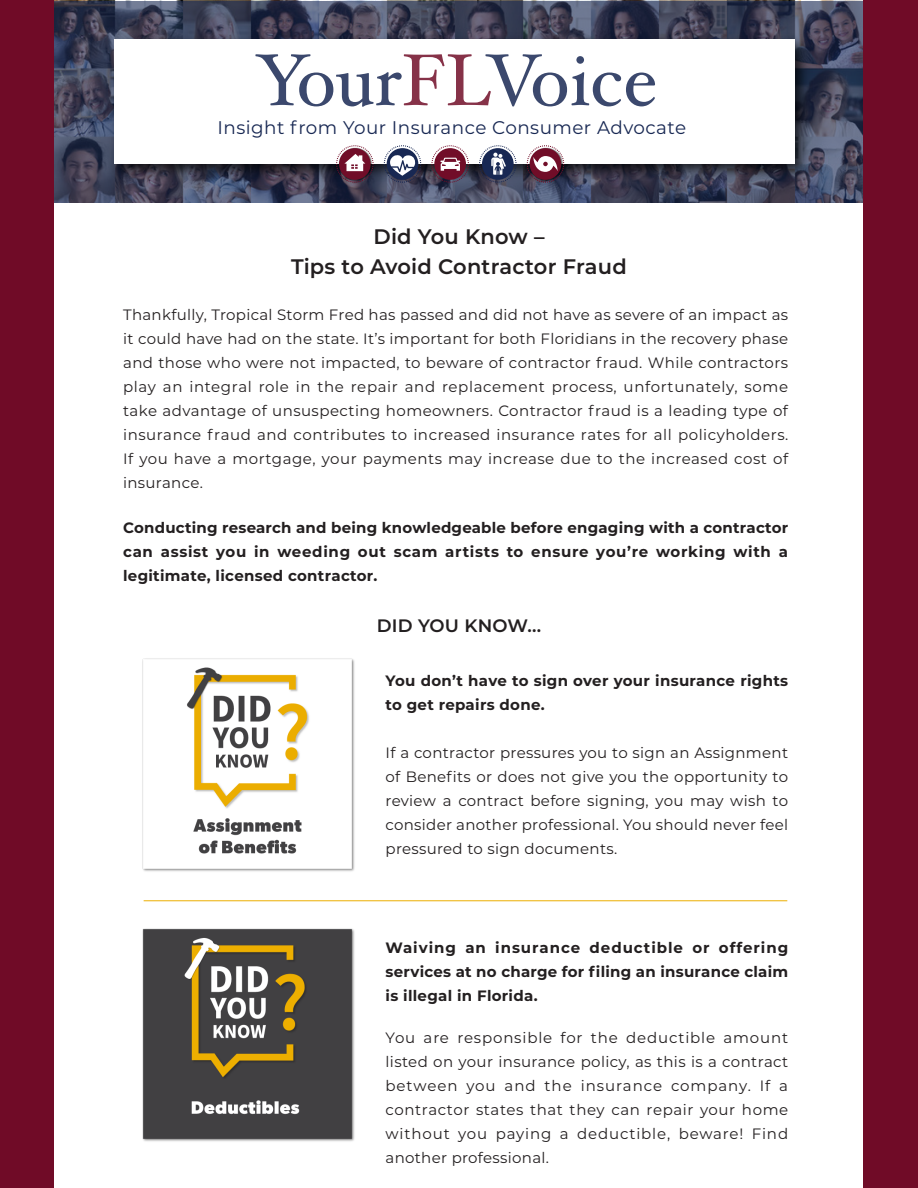
<style>
.page{position:relative;width:918px;height:1188px;background:#700b27}
.page>*{position:absolute;margin:0;border:0;box-sizing:border-box;transform-origin:0 0}
.t1{font:600 21px "Montserrat";letter-spacing:.01em;color:#231f20}
.t2{font:18.3px "Montserrat";letter-spacing:.025em;color:#182853}
.t3{font:600 18px "Montserrat";letter-spacing:.01em;color:#231f20}
.t4{font:15px/24px "Montserrat";letter-spacing:.02em;color:#231f20;text-align:justify}
.t5{font:700 15px/24px "Montserrat";letter-spacing:.02em;color:#231f20;text-align:justify}
</style>
<div class="page">
<div style="left:55px;top:1px;width:808px;height:1187px;background:#fff"></div>
<svg style="left:55px;top:1px;width:808px;height:202px;background:#42465d"></svg>
<img style="left:104px;top:30px;width:712px;height:155px">
<div style="left:114px;top:39px;width:680px;height:125px;background:#fff"></div>
<img style="left:338px;top:148px;width:34px;height:34px">
<div style="left:339px;top:148px;width:32px;height:32px;background:#710d28;border-radius:50%"></div>
<svg style="left:344px;top:154px;width:21px;height:17px"></svg>
<div style="left:337px;top:146px;width:36px;height:36px;border:1px dashed #710d28;border-radius:50%"></div>
<div style="left:387px;top:148px;width:31px;height:32px;background:#182853;border-radius:50%"></div>
<svg style="left:390px;top:154px;width:26px;height:22px"></svg>
<div style="left:384px;top:146px;width:37px;height:36px;border:1px dashed #182853;border-radius:50%"></div>
<div style="left:434px;top:148px;width:32px;height:32px;background:#710d28;border-radius:50%"></div>
<svg style="left:440px;top:158px;width:20px;height:13px"></svg>
<div style="left:432px;top:146px;width:36px;height:36px;border:1px dashed #710d28;border-radius:50%"></div>
<div style="left:482px;top:148px;width:32px;height:32px;background:#182853;border-radius:50%"></div>
<svg style="left:491px;top:153px;width:15px;height:22px"></svg>
<div style="left:480px;top:146px;width:36px;height:36px;border:1px dashed #182853;border-radius:50%"></div>
<img style="left:529px;top:148px;width:34px;height:34px">
<div style="left:530px;top:148px;width:31px;height:32px;background:#710d28;border-radius:50%"></div>
<div style="left:527px;top:146px;width:37px;height:36px;border:1px dashed #710d28;border-radius:50%"></div>
<svg style="left:533px;top:156px;width:25px;height:16px"></svg>
<svg style="left:255px;top:54px;width:400px;height:53px"></svg>
<img style="left:142px;top:658px;width:213px;height:214px">
<img style="left:142px;top:928px;width:213px;height:214px">
<hr style="left:144px;top:900px;width:643px;height:1px;background:#edaf00">
<p class="t2" style="left:217px;top:115px;width:470px">Insight from Your Insurance Consumer Advocate</p>
<p class="t1" style="left:373px;top:222px;width:173px">Did You Know –</p>
<p class="t1" style="left:291px;top:252px;width:337px">Tips to Avoid Contractor Fraud</p>
<p class="t4" style="left:123px;top:302px;width:667px">Thankfully, Tropical Storm Fred has passed and did not have as severe of an impact as it could have had on the state. It’s important for both Floridians in the recovery phase and those who were not impacted, to beware of contractor fraud. While contractors play an integral role in the repair and replacement process, unfortunately, some take advantage of unsuspecting homeowners. Contractor fraud is a leading type of insurance fraud and contributes to increased insurance rates for all policyholders.<br>If you have a mortgage, your payments may increase due to the increased cost of insurance.</p>
<p class="t5" style="left:123px;top:515px;width:667px">Conducting research and being knowledgeable before engaging with a contractor can assist you in weeding out scam artists to ensure you’re working with a legitimate, licensed contractor.</p>
<p class="t3" style="left:377px;top:612px;width:166px">DID YOU KNOW...</p>
<p class="t5" style="left:386px;top:668px;width:404px">You don’t have to sign over your insurance rights to get repairs done.</p>
<p class="t4" style="left:386px;top:740px;width:404px">If a contractor pressures you to sign an Assignment of Benefits or does not give you the opportunity to review a contract before signing, you may wish to consider another professional. You should never feel pressured to sign documents.</p>
<p class="t5" style="left:386px;top:935px;width:404px">Waiving an insurance deductible or offering services at no charge for filing an insurance claim is illegal in Florida.</p>
<p class="t4" style="left:386px;top:1025px;width:404px">You are responsible for the deductible amount listed on your insurance policy, as this is a contract between you and the insurance company. If a contractor states that they can repair your home without you paying a deductible, beware! Find another professional.</p>
</div>
